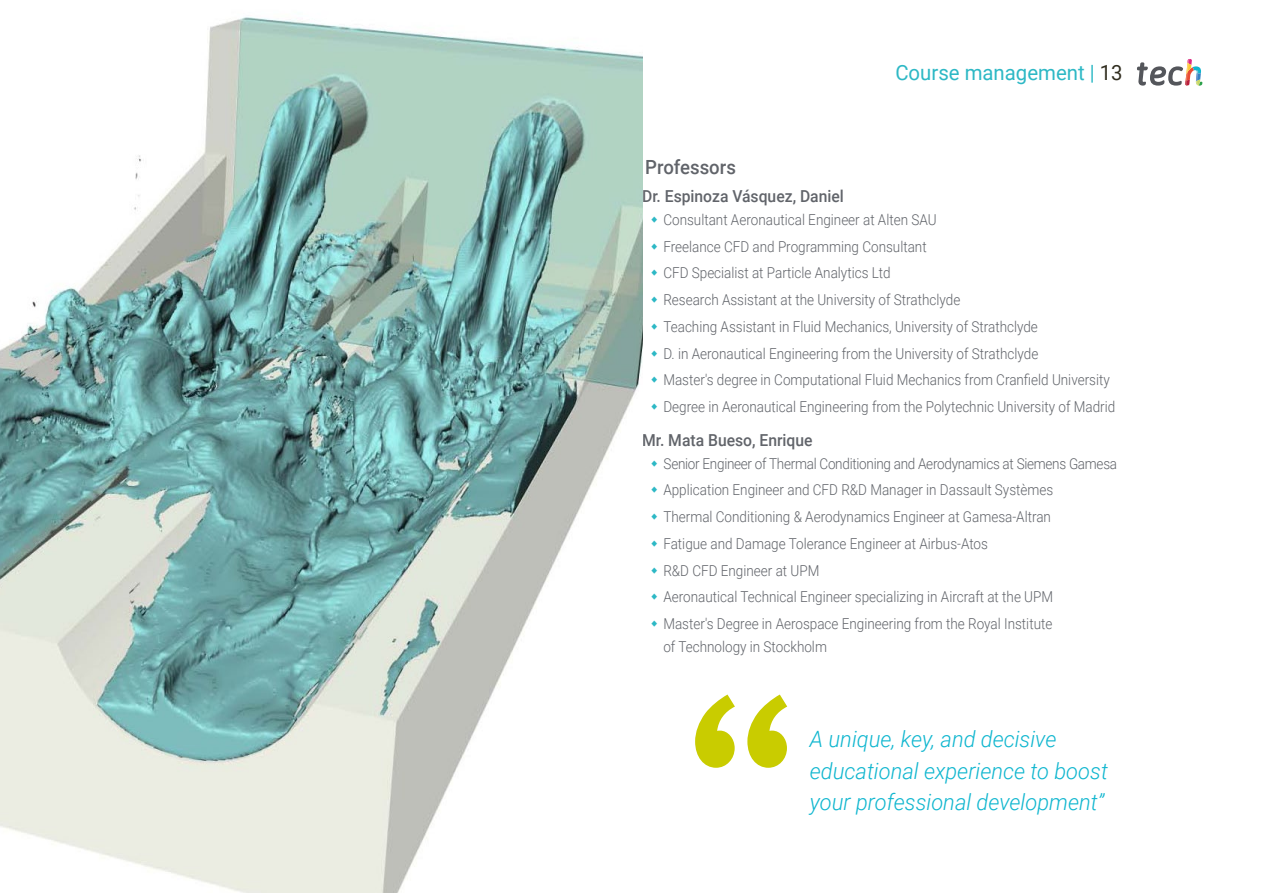
<style>
.page{position:relative;width:1263px;height:893px;background:#fff}
.page>*{position:absolute;margin:0;border:0;box-sizing:border-box;transform-origin:0 0}
.t1{font:italic 300 22.5px/31.5px "Roboto";color:#0fb6cf}
.t2{font:21px "Roboto";color:#2db8c5}
.t3{font:500 19.5px "Roboto";color:#61646a;scale:.95 1}
.t4{font:500 16.5px "Roboto";color:#61646a;scale:.95 1}
.t5{font:300 15px/26.7px "Roboto";color:#61646a;scale:.9 1}
.s1{color:#312e20}
</style>
<div class="page">
<img style="left:0;top:17px;width:642px;height:876px">
<svg style="left:695px;top:694px;width:92px;height:74px"></svg>
<svg style="left:1137px;top:59px;width:65px;height:27px"></svg>
<h2 class="t2" style="left:895px;top:57px;width:229px">Course management | <span class="s1">13</span></h2>
<h3 class="t3" style="left:645px;top:153px;width:97px">Professors</h3>
<p class="t4" style="left:642px;top:185px;width:214px">Dr. Espinoza Vásquez, Daniel</p>
<p class="t5" style="left:663px;top:206px;width:504px">Consultant Aeronautical Engineer at Alten SAU<br>Freelance CFD and Programming Consultant<br>CFD Specialist at Particle Analytics Ltd<br>Research Assistant at the University of Strathclyde<br>Teaching Assistant in Fluid Mechanics, University of Strathclyde<br>D. in Aeronautical Engineering from the University of Strathclyde<br>Master's degree in Computational Fluid Mechanics from Cranfield University Degree in Aeronautical Engineering from the Polytechnic University of Madrid</p>
<p class="t4" style="left:642px;top:429px;width:181px">Mr. Mata Bueso, Enrique</p>
<p class="t5" style="left:663px;top:449px;width:506px">Senior Engineer of Thermal Conditioning and Aerodynamics at Siemens Gamesa Application Engineer and CFD R&amp;D Manager in Dassault Systèmes<br>Thermal Conditioning &amp; Aerodynamics Engineer at Gamesa-Altran<br>Fatigue and Damage Tolerance Engineer at Airbus-Atos<br>R&amp;D CFD Engineer at UPM<br>Aeronautical Technical Engineer specializing in Aircraft at the UPM<br>Master's Degree in Aerospace Engineering from the Royal Institute</p>
<p class="t5" style="left:663px;top:632px;width:183px">of Technology in Stockholm</p>
<h1 class="t1" style="left:810px;top:723px;width:299px">A unique, key, and decisive educational experience to boost your professional development”</h1>
</div>
